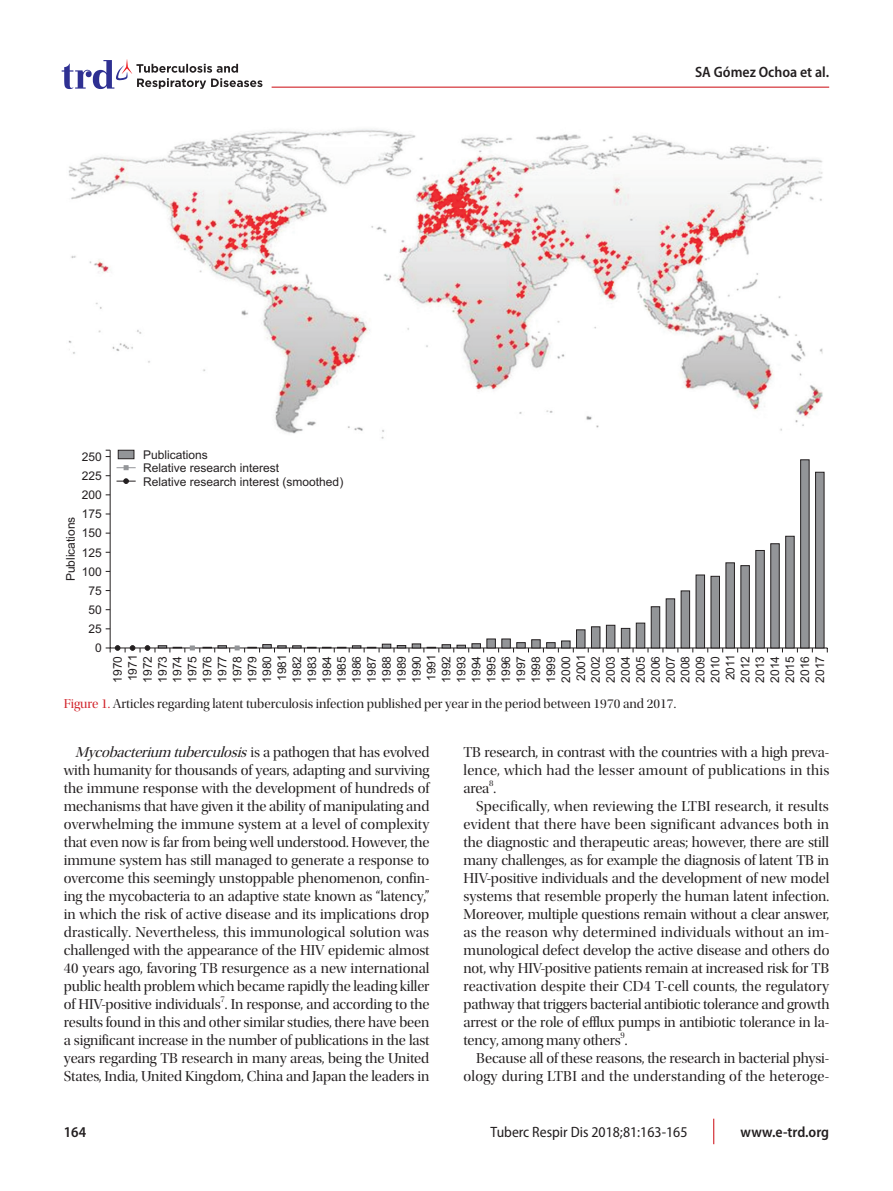
<style>
.page{position:relative;width:893px;height:1191px;background:#fff}
.page>*{position:absolute;margin:0;border:0;box-sizing:border-box;transform-origin:0 0}
.본문{font:15px/18px "Utopia Std Disp";letter-spacing:-.01em;color:#231f20;text-align:justify}
.t1{font:600 semi-condensed 15px "Myriad Pro";color:#231f20}
.t2{font:semi-condensed 15px "Myriad Pro";color:#231f20}
.그림제목{font:13.5px "Utopia Std Disp";color:#231f20}
.t3{font:12px/15px "Arial";color:#231f20}
.본문-2{font:8.7px "Utopia Std Disp";color:#231f20}
.s1{color:#d1232a}
.s2{font-style:italic}
</style>
<div class="page">
<svg style="left:713px;top:1118px;width:1px;height:26px"></svg>
<hr style="left:272px;top:87px;width:557px;height:1px;background:#d1232a">
<svg style="left:62px;top:59px;width:200px;height:30px"></svg>
<img style="left:68px;top:129px;width:755px;height:310px">
<svg style="left:109px;top:449px;width:719px;height:204px"></svg>
<svg style="left:117px;top:478px;width:19px;height:6px"></svg>
<svg style="left:117px;top:465px;width:19px;height:5px"></svg>
<div style="left:118px;top:450px;width:16px;height:9px;background:#939598;border:1px solid #231f20"></div>
<svg style="left:106px;top:450px;width:4px;height:7px"></svg>
<svg style="left:106px;top:645px;width:154px;height:7px"></svg>
<svg style="left:262px;top:644px;width:10px;height:4px"></svg>
<svg style="left:274px;top:644px;width:136px;height:8px"></svg>
<svg style="left:412px;top:643px;width:9px;height:5px"></svg>
<svg style="left:423px;top:644px;width:46px;height:8px"></svg>
<svg style="left:471px;top:643px;width:10px;height:5px"></svg>
<div style="left:486px;top:638px;width:10px;height:10px;background:#939598;border:1px solid #231f20"></div>
<div style="left:501px;top:638px;width:10px;height:10px;background:#939598;border:1px solid #231f20"></div>
<svg style="left:516px;top:642px;width:10px;height:6px"></svg>
<div style="left:531px;top:639px;width:10px;height:9px;background:#939598;border:1px solid #231f20"></div>
<svg style="left:546px;top:642px;width:10px;height:6px"></svg>
<div style="left:561px;top:640px;width:9px;height:8px;background:#939598;border:1px solid #231f20"></div>
<div style="left:576px;top:629px;width:9px;height:19px;background:#939598;border:1px solid #231f20"></div>
<div style="left:591px;top:626px;width:9px;height:22px;background:#939598;border:1px solid #231f20"></div>
<div style="left:606px;top:625px;width:9px;height:23px;background:#939598;border:1px solid #231f20"></div>
<div style="left:621px;top:628px;width:9px;height:20px;background:#939598;border:1px solid #231f20"></div>
<div style="left:636px;top:622px;width:9px;height:26px;background:#939598;border:1px solid #231f20"></div>
<div style="left:651px;top:606px;width:9px;height:42px;background:#939598;border:1px solid #231f20"></div>
<div style="left:666px;top:598px;width:9px;height:50px;background:#939598;border:1px solid #231f20"></div>
<div style="left:681px;top:590px;width:9px;height:58px;background:#939598;border:1px solid #231f20"></div>
<div style="left:696px;top:574px;width:9px;height:74px;background:#939598;border:1px solid #231f20"></div>
<div style="left:711px;top:576px;width:9px;height:72px;background:#939598;border:1px solid #231f20"></div>
<div style="left:725px;top:562px;width:10px;height:86px;background:#939598;border:1px solid #231f20"></div>
<div style="left:740px;top:565px;width:10px;height:83px;background:#939598;border:1px solid #231f20"></div>
<div style="left:755px;top:550px;width:10px;height:98px;background:#939598;border:1px solid #231f20"></div>
<div style="left:770px;top:543px;width:10px;height:105px;background:#939598;border:1px solid #231f20"></div>
<div style="left:785px;top:536px;width:10px;height:112px;background:#939598;border:1px solid #231f20"></div>
<div style="left:800px;top:459px;width:9px;height:189px;background:#939598;border:1px solid #231f20"></div>
<div style="left:815px;top:472px;width:9px;height:176px;background:#939598;border:1px solid #231f20"></div>
<p class="t1" style="left:695px;top:62px;width:136px">SA Gómez Ochoa et al.</p>
<p class="t3" style="left:82px;top:450px;width:22px">250</p>
<p class="t3" style="left:82px;top:467px;width:22px;line-height:19.2px;text-align:right">225<br>200<br>175<br>150<br>125<br>100<br>75<br>50<br>25<br>0</p>
<p class="t3" style="left:64px;top:581px;width:66px;rotate:-90deg">Publications</p>
<p class="t3" style="left:143px;top:449px;width:202px;line-height:13.4px">Publications<br>Relative research interest<br>Relative research interest (smoothed)</p>
<p class="t3" style="left:111px;top:683px;width:30px;rotate:-90deg">1970<br>1971<br>1972<br>1973<br>1974<br>1975<br>1976<br>1977<br>1978<br>1979<br>1980<br>1981<br>1982<br>1983<br>1984<br>1985<br>1986<br>1987<br>1988<br>1989<br>1990<br>1991</p>
<p class="t3" style="left:440px;top:683px;width:30px;rotate:-90deg">1992<br>1993<br>1994<br>1995<br>1996<br>1997<br>1998<br>1999<br>2000<br>2001<br>2002<br>2003<br>2004<br>2005<br>2006<br>2007<br>2008<br>2009<br>2010<br>2011<br>2012<br>2013<br>2014<br>2015<br>2016<br>2017</p>
<p class="그림제목" style="left:64px;top:696px;width:614px"><span class="s1">Figure 1.</span> Articles regarding latent tuberculosis infection published per year in the period between 1970 and 2017.</p>
<p class="본문" style="left:64px;top:743px;width:367px;text-indent:11px"><span class="s2">Mycobacterium tuberculosis</span>i s a p a t h o g e n t h a t h a s e v o l v e d with humanity for thousands of years, adapting and surviving the immune response with the development of hundreds of mechanisms that have given it the ability of manipulating and overwhelming the immune system at a level of complexity that even now is far from being well understood. However, the immune system has still managed to generate a response to overcome this seemingly unstoppable phenomenon, confin&shy;ing the mycobacteria to an adaptive state known as “latency,” in which the risk of active disease and its implications drop drastically. Nevertheless, this immunological solution was challenged with the appearance of the HIV epidemic almost 40 years ago, favoring TB resurgence as a new international public health problem which became rapidly the leading killer of HIV-positive individuals . In response, and according to the</p>
<p class="본문-2" style="left:221px;top:994px;width:6px">7</p>
<p class="본문" style="left:64px;top:1013px;width:367px">results found in this and other similar studies, there have been a significant increase in the number of publications in the last years regarding TB research in many areas, being the United States, India, United Kingdom, China and Japan the leaders in</p>
<p class="본문" style="left:463px;top:743px;width:367px">TB research, in contrast with the countries with a high preva&shy;lence, which had the lesser amount of publications in this area .</p>
<p class="본문-2" style="left:489px;top:778px;width:6px">8</p>
<p class="본문" style="left:463px;top:797px;width:367px;text-indent:13px">Specifically, when reviewing the LTBI research, it results evident that there have been significant advances both in the diagnostic and therapeutic areas; however, there are still many challenges, as for example the diagnosis of latent TB in HIV-positive individuals and the development of new model systems that resemble properly the human latent infection.<br>Moreover, multiple questions remain without a clear answer, as the reason why determined individuals without an im&shy;munological defect develop the active disease and others do not, why HIV-positive patients remain at increased risk for TB reactivation despite their CD4 T-cell counts, the regulatory pathway that triggers bacterial antibiotic tolerance and growth arrest or the role of efflux pumps in antibiotic tolerance in la&shy;tency, among many others .</p>
<p class="본문-2" style="left:621px;top:1030px;width:6px">9</p>
<p class="본문" style="left:463px;top:1049px;width:367px;text-align:right">Because all of these reasons, the research in bacterial physi&shy;ology during LTBI and the understanding of the heteroge-</p>
<p class="t1" style="left:64px;top:1122px;width:24px">164</p>
<p class="t2" style="left:491px;top:1122px;width:198px">Tuberc Respir Dis 2018;81:163-165</p>
<p class="t1" style="left:740px;top:1122px;width:90px">www.e-trd.org</p>
</div>
